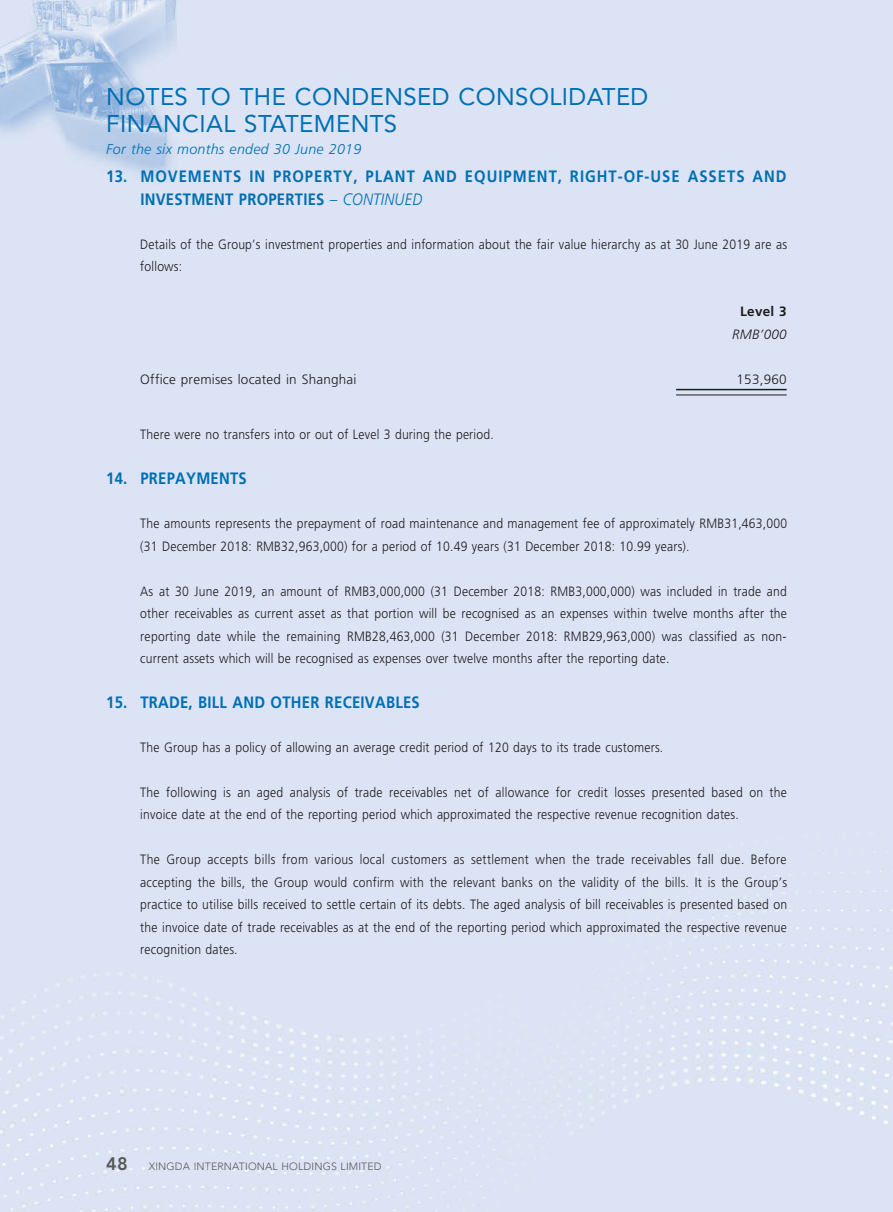
<style>
.page{position:relative;width:893px;height:1212px;background:#fff}
.page>*{position:absolute;margin:0;border:0;box-sizing:border-box;transform-origin:0 0}
.t1{font:24px/27px "Avenir LT Std";letter-spacing:.015em;color:#006fb1}
.t2{font:700 16.5px/22.5px "Frutiger LT Std";letter-spacing:.065em;color:#006fb1;scale:.9 1}
.t3{font:700 16.5px "Frutiger LT Std";letter-spacing:.015em;color:#006fb1;scale:.9 1}
.t4{font:italic 300 14.25px "Frutiger LT Std";letter-spacing:.015em;color:#006fb1}
.t5{font:300 13.5px/22.5px "Frutiger LT Std";letter-spacing:.015em;color:#1c1c1b;scale:.9 1}
.t6{font:300 13.5px "Frutiger LT Std";letter-spacing:.015em;color:#1c1c1b}
.t7{font:italic 300 13.5px "Frutiger LT Std";letter-spacing:.015em;color:#1c1c1b}
.t8{font:700 13.5px "Frutiger LT Std";letter-spacing:.015em;color:#1c1c1b}
.t9{font:300 10.5px "Avenir LT Std";letter-spacing:.015em;color:#575756}
.s1{font-weight:300;font-style:italic}
.s2{font-weight:800;font-size:18px}
</style>
<div class="page">
<div style="left:0;top:0;width:892px;height:1212px;background:#dce3f5"></div>
<hr style="left:676px;top:389px;width:111px;height:1px;background:#1c1c1b">
<hr style="left:676px;top:395px;width:111px;height:1px;background:#1c1c1b">
<h1 class="t1" style="left:106px;top:83px;width:544px">NOTES TO THE CONDENSED CONSOLIDATED<br>FINANCIAL STATEMENTS</h1>
<p class="t4" style="left:106px;top:141px;width:256px">For the six months ended 30 June 2019</p>
<p class="t2" style="left:140px;top:166px;width:720px;text-indent:-34px">13. MOVEMENTS IN PROPERTY, PLANT AND EQUIPMENT, RIGHT-OF-USE ASSETS AND<br>INVESTMENT PROPERTIES <span class="s1">– CONTINUED</span></p>
<p class="t5" style="left:140px;top:233px;width:720px">Details of the Group’s investment properties and information about the fair value hierarchy as at 30 June 2019 are as follows:</p>
<p class="t8" style="left:740px;top:304px;width:48px">Level 3</p>
<p class="t7" style="left:732px;top:326px;width:56px">RMB’000</p>
<p class="t6" style="left:140px;top:371px;width:218px">Office premises located in Shanghai</p>
<p class="t6" style="left:736px;top:371px;width:52px">153,960</p>
<p class="t5" style="left:140px;top:423px;width:394px">There were no transfers into or out of Level 3 during the period.</p>
<p class="t3" style="left:106px;top:469px;width:158px">14. PREPAYMENTS</p>
<p class="t5" style="left:140px;top:512px;width:720px">The amounts represents the prepayment of road maintenance and management fee of approximately RMB31,463,000 (31 December 2018: RMB32,963,000) for a period of 10.49 years (31 December 2018: 10.99 years).</p>
<p class="t5" style="left:140px;top:580px;width:720px;text-align:justify">As at 30 June 2019, an amount of RMB3,000,000 (31 December 2018: RMB3,000,000) was included in trade and other receivables as current asset as that portion will be recognised as an expenses within twelve months after the reporting date while the remaining RMB28,463,000 (31 December 2018: RMB29,963,000) was classified as non&shy;current assets which will be recognised as expenses over twelve months after the reporting date.</p>
<p class="t3" style="left:106px;top:693px;width:350px">15. TRADE, BILL AND OTHER RECEIVABLES</p>
<p class="t5" style="left:140px;top:736px;width:583px">The Group has a policy of allowing an average credit period of 120 days to its trade customers.</p>
<p class="t5" style="left:140px;top:781px;width:720px">The following is an aged analysis of trade receivables net of allowance for credit losses presented based on the invoice date at the end of the reporting period which approximated the respective revenue recognition dates.</p>
<p class="t5" style="left:140px;top:848px;width:720px;text-align:justify">The Group accepts bills from various local customers as settlement when the trade receivables fall due. Before accepting the bills, the Group would confirm with the relevant banks on the validity of the bills. It is the Group’s practice to utilise bills received to settle certain of its debts. The aged analysis of bill receivables is presented based on the invoice date of trade receivables as at the end of the reporting period which approximated the respective revenue recognition dates.</p>
<p class="t9" style="left:106px;top:1160px;width:277px"><span class="s2">48</span> XINGDA INTERNATIONAL HOLDINGS LIMITED</p>
</div>
